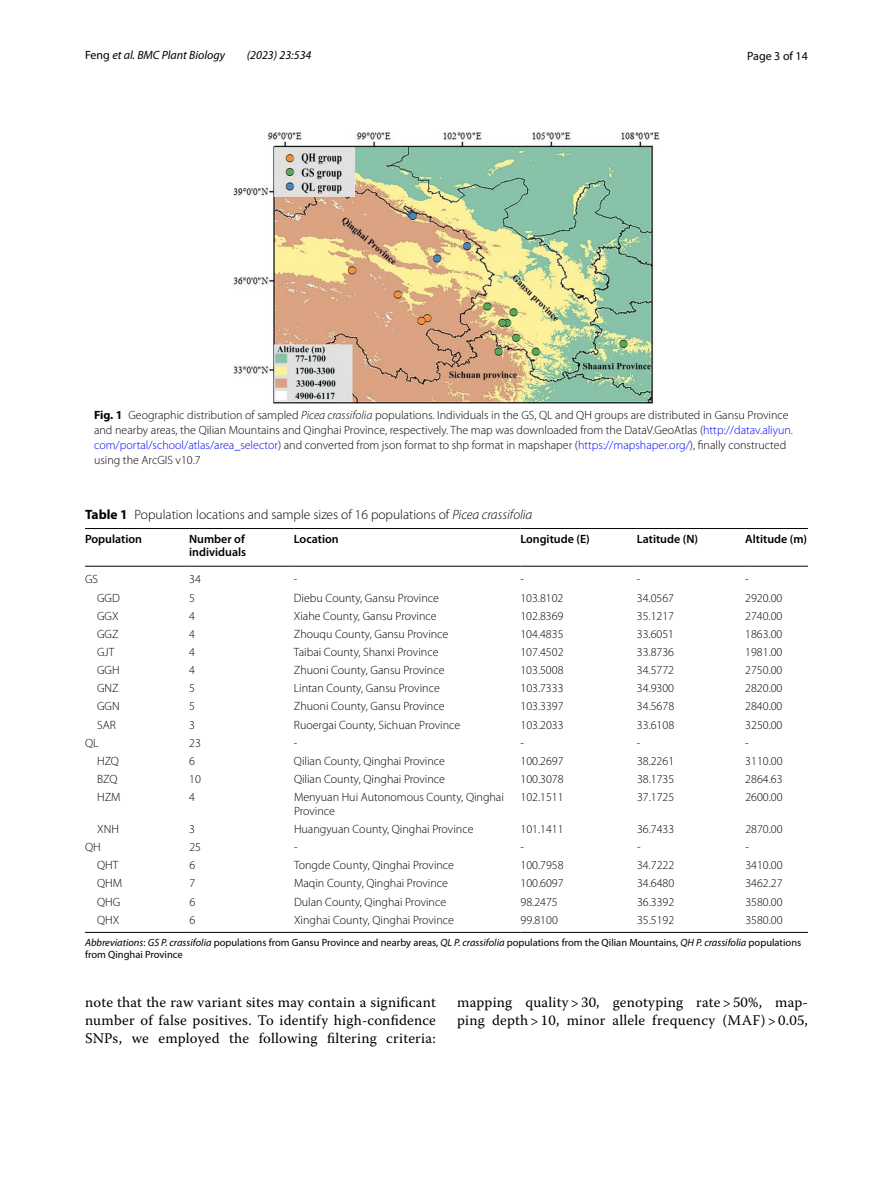
<style>
.page{position:relative;width:893px;height:1187px;background:#fff}
.page>*{position:absolute;margin:0;border:0;box-sizing:border-box;transform-origin:0 0}
.t1{font:14.7px/18px "Warnock Pro";letter-spacing:.015em;color:#000;text-align:justify}
.t2{font:300 13.5px "Myriad Pro";color:#000}
.t3{font:300 12px/15px "Myriad Pro";color:#000}
.t4{font:600 12px/13.5px "Myriad Pro";color:#000}
.t5{font:italic 12px "Myriad Pro";color:#000}
.t6{font:12px "Myriad Pro";color:#000}
.t7{font:10.5px/12.8px "Myriad Pro";color:#000}
.s1{font-style:normal}
.s2{font-weight:700}
.s3{font-style:italic}
.s4{color:#00f}
</style>
<div class="page">
<img style="left:234px;top:133px;width:425px;height:270px">
<hr style="left:85px;top:528px;width:104px;height:1px;background:#000">
<hr style="left:85px;top:566px;width:104px;height:1px;background:#000">
<hr style="left:189px;top:528px;width:105px;height:1px;background:#000">
<hr style="left:189px;top:566px;width:105px;height:1px;background:#000">
<hr style="left:294px;top:528px;width:226px;height:1px;background:#000">
<hr style="left:294px;top:566px;width:226px;height:1px;background:#000">
<hr style="left:520px;top:528px;width:117px;height:1px;background:#000">
<hr style="left:520px;top:566px;width:117px;height:1px;background:#000">
<hr style="left:637px;top:528px;width:108px;height:1px;background:#000">
<hr style="left:637px;top:566px;width:108px;height:1px;background:#000">
<hr style="left:745px;top:528px;width:63px;height:1px;background:#000">
<hr style="left:745px;top:566px;width:63px;height:1px;background:#000">
<hr style="left:85px;top:932px;width:104px;height:1px;background:#000">
<hr style="left:189px;top:932px;width:105px;height:1px;background:#000">
<hr style="left:294px;top:932px;width:226px;height:1px;background:#000">
<hr style="left:520px;top:932px;width:117px;height:1px;background:#000">
<hr style="left:637px;top:932px;width:108px;height:1px;background:#000">
<hr style="left:745px;top:932px;width:63px;height:1px;background:#000">
<p class="t5" style="left:85px;top:48px;width:141px"><span class="s1">Feng</span> et al. BMC Plant Biology</p>
<p class="t5" style="left:247px;top:48px;width:66px">(2023) 23:534</p>
<p class="t6" style="left:747px;top:48px;width:62px">Page 3 of 14</p>
<p class="t3" style="left:94px;top:407px;width:700px"><span class="s2">Fig. 1</span> Geographic distribution of sampled <span class="s3">Picea crassifolia</span> populations. Individuals in the GS, QL and QH groups are distributed in Gansu Province and nearby areas, the Qilian Mountains and Qinghai Province, respectively. The map was downloaded from the DataV.GeoAtlas (<span class="s4">http://datav.aliyun. com/portal/school/atlas/area_selector</span>) and converted from json format to shp format in mapshaper (<span class="s4">https://mapshaper.org/</span>), finally constructed using the ArcGIS v10.7</p>
<p class="t2" style="left:85px;top:506px;width:449px"><span class="s2">Table 1</span> Population locations and sample sizes of 16 populations of <span class="s3">Picea crassifolia</span></p>
<p class="t4" style="left:85px;top:532px;width:59px">Population</p>
<p class="t4" style="left:189px;top:532px;width:59px">Number of individuals</p>
<p class="t4" style="left:294px;top:532px;width:46px">Location</p>
<p class="t4" style="left:520px;top:532px;width:71px">Longitude (E)</p>
<p class="t4" style="left:637px;top:532px;width:63px">Latitude (N)</p>
<p class="t4" style="left:745px;top:532px;width:64px">Altitude (m)</p>
<p class="t3" style="left:85px;top:572px;width:15px">GS</p>
<p class="t3" style="left:189px;top:572px;width:13px">34</p>
<p class="t3" style="left:294px;top:572px;width:5px">-</p>
<p class="t3" style="left:520px;top:572px;width:5px">-</p>
<p class="t3" style="left:637px;top:572px;width:5px">-</p>
<p class="t3" style="left:745px;top:572px;width:5px">-</p>
<p class="t3" style="left:97px;top:590px;width:24px">GGD</p>
<p class="t3" style="left:189px;top:590px;width:7px">5</p>
<p class="t3" style="left:294px;top:590px;width:147px">Diebu County, Gansu Province</p>
<p class="t3" style="left:520px;top:590px;width:45px">103.8102</p>
<p class="t3" style="left:637px;top:590px;width:39px">34.0567</p>
<p class="t3" style="left:745px;top:590px;width:39px">2920.00</p>
<p class="t3" style="left:97px;top:608px;width:23px">GGX</p>
<p class="t3" style="left:189px;top:608px;width:7px">4</p>
<p class="t3" style="left:294px;top:608px;width:144px">Xiahe County, Gansu Province</p>
<p class="t3" style="left:520px;top:608px;width:45px">102.8369</p>
<p class="t3" style="left:637px;top:608px;width:39px">35.1217</p>
<p class="t3" style="left:745px;top:608px;width:39px">2740.00</p>
<p class="t3" style="left:97px;top:626px;width:23px">GGZ</p>
<p class="t3" style="left:189px;top:626px;width:7px">4</p>
<p class="t3" style="left:294px;top:626px;width:156px">Zhouqu County, Gansu Province</p>
<p class="t3" style="left:520px;top:626px;width:45px">104.4835</p>
<p class="t3" style="left:637px;top:626px;width:39px">33.6051</p>
<p class="t3" style="left:745px;top:626px;width:39px">1863.00</p>
<p class="t3" style="left:97px;top:644px;width:19px">GJT</p>
<p class="t3" style="left:189px;top:644px;width:7px">4</p>
<p class="t3" style="left:294px;top:644px;width:146px">Taibai County, Shanxi Province</p>
<p class="t3" style="left:520px;top:644px;width:45px">107.4502</p>
<p class="t3" style="left:637px;top:644px;width:39px">33.8736</p>
<p class="t3" style="left:745px;top:644px;width:39px">1981.00</p>
<p class="t3" style="left:97px;top:662px;width:24px">GGH</p>
<p class="t3" style="left:189px;top:662px;width:7px">4</p>
<p class="t3" style="left:294px;top:662px;width:152px">Zhuoni County, Gansu Province</p>
<p class="t3" style="left:520px;top:662px;width:45px">103.5008</p>
<p class="t3" style="left:637px;top:662px;width:39px">34.5772</p>
<p class="t3" style="left:745px;top:662px;width:39px">2750.00</p>
<p class="t3" style="left:97px;top:681px;width:23px">GNZ</p>
<p class="t3" style="left:189px;top:681px;width:7px">5</p>
<p class="t3" style="left:294px;top:681px;width:147px">Lintan County, Gansu Province</p>
<p class="t3" style="left:520px;top:681px;width:45px">103.7333</p>
<p class="t3" style="left:637px;top:681px;width:39px">34.9300</p>
<p class="t3" style="left:745px;top:681px;width:39px">2820.00</p>
<p class="t3" style="left:97px;top:699px;width:24px">GGN</p>
<p class="t3" style="left:189px;top:699px;width:7px">5</p>
<p class="t3" style="left:294px;top:699px;width:152px">Zhuoni County, Gansu Province</p>
<p class="t3" style="left:520px;top:699px;width:45px">103.3397</p>
<p class="t3" style="left:637px;top:699px;width:39px">34.5678</p>
<p class="t3" style="left:745px;top:699px;width:39px">2840.00</p>
<p class="t3" style="left:97px;top:717px;width:20px">SAR</p>
<p class="t3" style="left:189px;top:717px;width:7px">3</p>
<p class="t3" style="left:294px;top:717px;width:168px">Ruoergai County, Sichuan Province</p>
<p class="t3" style="left:520px;top:717px;width:45px">103.2033</p>
<p class="t3" style="left:637px;top:717px;width:39px">33.6108</p>
<p class="t3" style="left:745px;top:717px;width:39px">3250.00</p>
<p class="t3" style="left:85px;top:735px;width:15px">QL</p>
<p class="t3" style="left:189px;top:735px;width:13px">23</p>
<p class="t3" style="left:294px;top:735px;width:5px">-</p>
<p class="t3" style="left:520px;top:735px;width:5px">-</p>
<p class="t3" style="left:637px;top:735px;width:5px">-</p>
<p class="t3" style="left:745px;top:735px;width:5px">-</p>
<p class="t3" style="left:97px;top:753px;width:23px">HZQ</p>
<p class="t3" style="left:189px;top:753px;width:7px">6</p>
<p class="t3" style="left:294px;top:753px;width:153px">Qilian County, Qinghai Province</p>
<p class="t3" style="left:520px;top:753px;width:45px">100.2697</p>
<p class="t3" style="left:637px;top:753px;width:39px">38.2261</p>
<p class="t3" style="left:745px;top:753px;width:39px">3110.00</p>
<p class="t3" style="left:97px;top:771px;width:22px">BZQ</p>
<p class="t3" style="left:189px;top:771px;width:13px">10</p>
<p class="t3" style="left:294px;top:771px;width:153px">Qilian County, Qinghai Province</p>
<p class="t3" style="left:520px;top:771px;width:45px">100.3078</p>
<p class="t3" style="left:637px;top:771px;width:39px">38.1735</p>
<p class="t3" style="left:745px;top:771px;width:39px">2864.63</p>
<p class="t3" style="left:97px;top:789px;width:25px">HZM</p>
<p class="t3" style="left:189px;top:789px;width:7px">4</p>
<p class="t3" style="left:294px;top:790px;width:211px;line-height:13.5px">Menyuan Hui Autonomous County, Qinghai<br>Province</p>
<p class="t3" style="left:521px;top:789px;width:45px">102.1511</p>
<p class="t3" style="left:637px;top:789px;width:39px">37.1725</p>
<p class="t3" style="left:745px;top:789px;width:39px">2600.00</p>
<p class="t3" style="left:97px;top:821px;width:23px">XNH</p>
<p class="t3" style="left:189px;top:821px;width:7px">3</p>
<p class="t3" style="left:294px;top:821px;width:181px">Huangyuan County, Qinghai Province</p>
<p class="t3" style="left:521px;top:821px;width:45px">101.1411</p>
<p class="t3" style="left:637px;top:821px;width:39px">36.7433</p>
<p class="t3" style="left:745px;top:821px;width:39px">2870.00</p>
<p class="t3" style="left:85px;top:839px;width:17px">QH</p>
<p class="t3" style="left:189px;top:839px;width:13px">25</p>
<p class="t3" style="left:294px;top:839px;width:5px">-</p>
<p class="t3" style="left:521px;top:839px;width:5px">-</p>
<p class="t3" style="left:637px;top:839px;width:5px">-</p>
<p class="t3" style="left:745px;top:839px;width:5px">-</p>
<p class="t3" style="left:97px;top:857px;width:23px">QHT</p>
<p class="t3" style="left:189px;top:857px;width:7px">6</p>
<p class="t3" style="left:294px;top:857px;width:162px">Tongde County, Qinghai Province</p>
<p class="t3" style="left:521px;top:857px;width:45px">100.7958</p>
<p class="t3" style="left:637px;top:857px;width:39px">34.7222</p>
<p class="t3" style="left:745px;top:857px;width:39px">3410.00</p>
<p class="t3" style="left:97px;top:876px;width:26px">QHM</p>
<p class="t3" style="left:189px;top:876px;width:7px">7</p>
<p class="t3" style="left:294px;top:876px;width:155px">Maqin County, Qinghai Province</p>
<p class="t3" style="left:521px;top:876px;width:45px">100.6097</p>
<p class="t3" style="left:637px;top:876px;width:39px">34.6480</p>
<p class="t3" style="left:745px;top:876px;width:39px">3462.27</p>
<p class="t3" style="left:97px;top:894px;width:25px">QHG</p>
<p class="t3" style="left:189px;top:894px;width:7px">6</p>
<p class="t3" style="left:294px;top:894px;width:154px">Dulan County, Qinghai Province</p>
<p class="t3" style="left:521px;top:894px;width:39px">98.2475</p>
<p class="t3" style="left:637px;top:894px;width:39px">36.3392</p>
<p class="t3" style="left:745px;top:894px;width:39px">3580.00</p>
<p class="t3" style="left:97px;top:912px;width:24px">QHX</p>
<p class="t3" style="left:189px;top:912px;width:7px">6</p>
<p class="t3" style="left:294px;top:912px;width:161px">Xinghai County, Qinghai Province</p>
<p class="t3" style="left:521px;top:912px;width:39px">99.8100</p>
<p class="t3" style="left:637px;top:912px;width:39px">35.5192</p>
<p class="t3" style="left:745px;top:912px;width:39px">3580.00</p>
<p class="t7" style="left:85px;top:935px;width:718px"><span class="s3">Abbreviations</span>: <span class="s3">GS P. crassifolia</span> populations from Gansu Province and nearby areas, <span class="s3">QL P. crassifolia</span> populations from the Qilian Mountains, <span class="s3">QH P. crassifolia</span> populations from Qinghai Province</p>
<p class="t1" style="left:85px;top:992px;width:352px">note that the raw variant sites may contain a significant number of false positives. To identify high-confidence SNPs, we employed the following filtering criteria:</p>
<p class="t1" style="left:457px;top:992px;width:352px">mapping quality &gt; 30, genotyping rate &gt; 50%, map&shy;ping depth &gt; 10, minor allele frequency (MAF) &gt; 0.05,</p>
</div>
